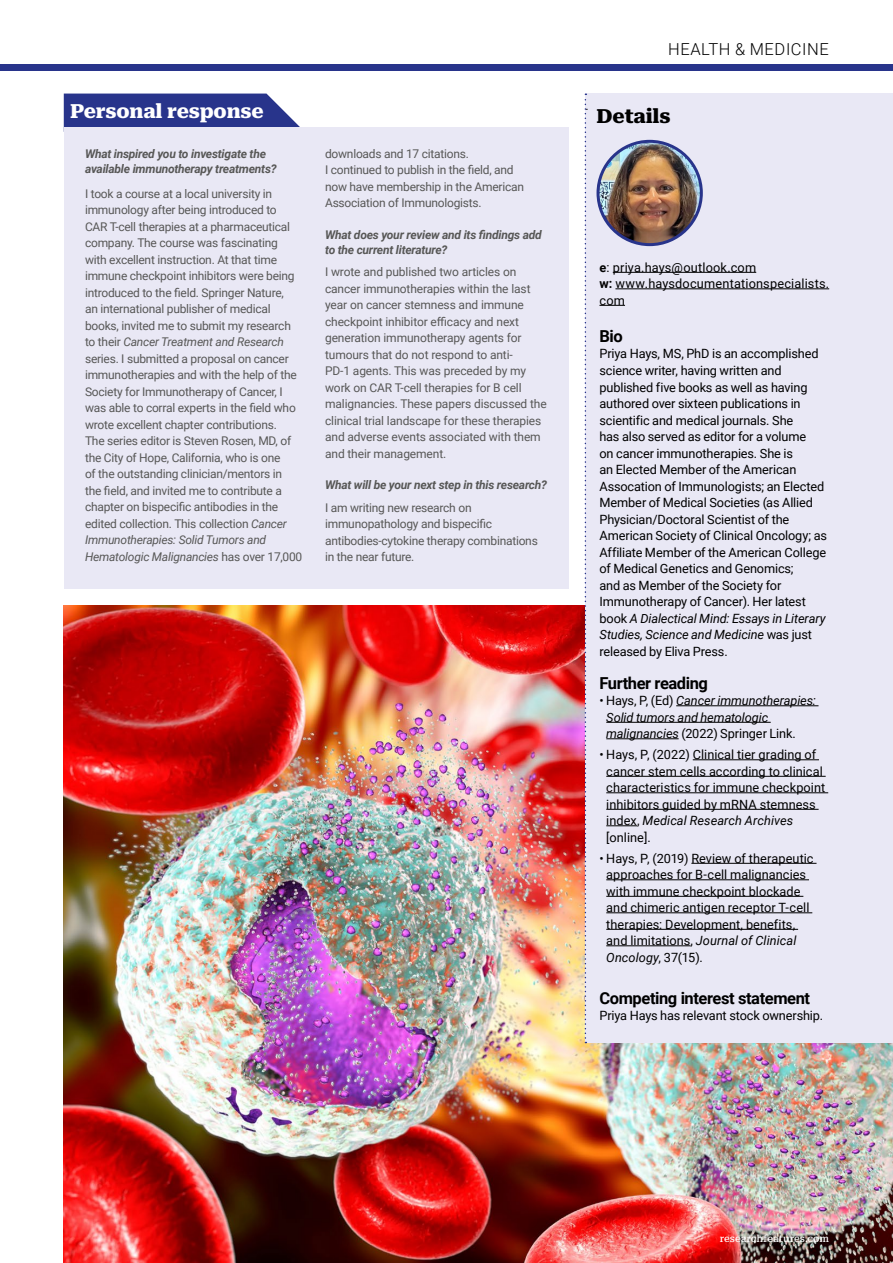
<style>
.page{position:relative;width:893px;height:1263px;background:#fff}
.page>*{position:absolute;margin:0;border:0;box-sizing:border-box;transform-origin:0 0}
.t1{font:800 19.5px "Roboto Serif";letter-spacing:-.01em;color:#fff}
.t2{font:800 19.5px "Roboto Serif";letter-spacing:-.01em;color:#000}
.Details_Sub_Head{font:700 16.5px "Roboto";letter-spacing:-.025em;color:#000}
.t3{font:300 16.5px "Roboto";letter-spacing:.035em;color:#000}
.Details{font:12.75px/16.5px "Roboto";letter-spacing:-.01em;color:#000}
.Details_References{font:12.75px/16.5px "Roboto";letter-spacing:.005em;color:#000}
.Details_References-2{font:italic 12.75px/16.5px "Roboto";letter-spacing:-.01em;color:#000}
.Details-2{font:12.75px/16.5px "Roboto";letter-spacing:.015em;color:#000}
.Personal_Response_Answer{font:12px/16.5px "Roboto";letter-spacing:-.02em;color:#575756}
.Personal_Response_Question{font:italic 700 12px/15px "Roboto";letter-spacing:-.02em;color:#575756}
.Body_Copy{font:12px "Roboto";color:#000}
.t4{font:500 9.75px "Roboto Serif";color:#fff}
.s1{font-style:italic}
.s2{font-weight:700}
.s3{font-style:normal}
</style>
<div class="page">
<img style="left:64px;top:605px;width:829px;height:658px">
<div style="left:585px;top:94px;width:308px;height:949px;background:#e9e8f5"></div>
<svg style="left:64px;top:94px;width:241px;height:34px;background:#404a98"></svg>
<div style="left:64px;top:128px;width:504px;height:461px;background:#e9e8f5"></div>
<hr style="left:676px;top:705px;width:142px;height:1px;background:#000">
<hr style="left:606px;top:722px;width:165px;height:1px;background:#000">
<hr style="left:606px;top:738px;width:73px;height:1px;background:#000">
<hr style="left:693px;top:759px;width:126px;height:1px;background:#000">
<hr style="left:606px;top:776px;width:220px;height:1px;background:#000">
<hr style="left:606px;top:792px;width:222px;height:1px;background:#000">
<hr style="left:606px;top:809px;width:213px;height:1px;background:#000">
<hr style="left:606px;top:825px;width:31px;height:1px;background:#000">
<hr style="left:691px;top:863px;width:125px;height:1px;background:#000">
<hr style="left:606px;top:879px;width:203px;height:1px;background:#000">
<hr style="left:606px;top:896px;width:197px;height:1px;background:#000">
<hr style="left:606px;top:912px;width:206px;height:1px;background:#000">
<hr style="left:606px;top:929px;width:192px;height:1px;background:#000">
<hr style="left:606px;top:945px;width:84px;height:1px;background:#000">
<img style="left:598px;top:141px;width:103px;height:104px;border-radius:52px">
<div style="left:596px;top:140px;width:107px;height:106px;border:3px solid #28348b;border-radius:50%"></div>
<hr style="left:613px;top:272px;width:143px;height:1px;background:#000">
<hr style="left:615px;top:288px;width:214px;height:1px;background:#000">
<svg style="left:599px;top:305px;width:26px;height:1px"></svg>
<svg style="left:585px;top:94px;width:1px;height:949px"></svg>
<div style="left:0;top:64px;width:893px;height:7px;background:#28348b"></div>
<p class="t1" style="left:70px;top:96px;width:195px">Personal response</p>
<p class="Personal_Response_Question" style="left:85px;top:146px;width:193px">What inspired you to investigate the available immunotherapy treatments?</p>
<p class="Personal_Response_Answer" style="left:85px;top:185px;width:219px">I took a course at a local university in immunology after being introduced to<br>CAR T-cell therapies at a pharmaceutical company. The course was fascinating with excellent instruction. At that time immune checkpoint inhibitors were being introduced to the field. Springer Nature,<br>an international publisher of medical books, invited me to submit my research to their <span class="s1">Cancer Treatment and Research </span>series. I submitted a proposal on cancer immunotherapies and with the help of the Society for Immunotherapy of Cancer, I was able to corral experts in the field who wrote excellent chapter contributions.<br>The series editor is Steven Rosen, MD, of the City of Hope, California, who is one<br>of the outstanding clinician/mentors in<br>the field, and invited me to contribute a chapter on bispecific antibodies in the edited collection. This collection <span class="s1">Cancer Immunotherapies: Solid Tumors and Hematologic Malignancies</span> has over 17,000</p>
<p class="Personal_Response_Answer" style="left:325px;top:145px;width:145px">downloads and 17 citations.</p>
<p class="Personal_Response_Answer" style="left:325px;top:161px;width:200px">I continued to publish in the field, and now have membership in the American<br>Association of Immunologists.</p>
<p class="Personal_Response_Question" style="left:325px;top:227px;width:218px">What does your review and its findings add to the current literature?</p>
<p class="Personal_Response_Answer" style="left:325px;top:263px;width:223px">I wrote and published two articles on cancer immunotherapies within the last year on cancer stemness and immune checkpoint inhibitor efficacy and next generation immunotherapy agents for tumours that do not respond to anti-<br>PD-1 agents. This was preceded by my work on CAR T-cell therapies for B cell malignancies. These papers discussed the clinical trial landscape for these therapies and adverse events associated with them and their management.</p>
<p class="Personal_Response_Question" style="left:325px;top:477px;width:223px">What will be your next step in this research?</p>
<p class="Personal_Response_Answer" style="left:325px;top:499px;width:214px">I am writing new research on immunopathology and bispecific antibodies-cytokine therapy combinations in the near future.</p>
<p class="t3" style="left:668px;top:38px;width:162px">HEALTH &amp; MEDICINE</p>
<p class="Body_Copy" style="left:585px;top:97px;width:5px">.</p>
<p class="t2" style="left:596px;top:100px;width:76px">Details</p>
<p class="Details-2" style="left:599px;top:258px;width:158px"><span class="s2">e</span>: priya.hays@outlook.com</p>
<p class="Details-2" style="left:599px;top:275px;width:231px"><span class="s2">w:</span> www.haysdocumentationspecialists. com</p>
<p class="Details_Sub_Head" style="left:599px;top:325px;width:25px">Bio</p>
<p class="Details" style="left:599px;top:345px;width:229px">Priya Hays, MS, PhD is an accomplished science writer, having written and published five books as well as having authored over sixteen publications in scientific and medical journals. She<br>has also served as editor for a volume<br>on cancer immunotherapies. She is<br>an Elected Member of the American Assocation of Immunologists; an Elected Member of Medical Societies (as Allied Physician/Doctoral Scientist of the American Society of Clinical Oncology; as Affiliate Member of the American College of Medical Genetics and Genomics;<br>and as Member of the Society for Immunotherapy of Cancer). Her latest book <span class="s1">A Dialectical Mind: Essays in Literary Studies, Science and Medicine</span> was just released by Eliva Press.</p>
<p class="Details_Sub_Head" style="left:599px;top:671px;width:110px">Further reading</p>
<p class="Details_References-2" style="left:606px;top:692px;width:211px;text-indent:-7px"><span class="s3">• Hays, P, (Ed)</span> Cancer immunotherapies:<br>Solid tumors and hematologic malignancies <span class="s3">(2022) Springer Link.</span></p>
<p class="Details_References" style="left:606px;top:746px;width:221px;text-indent:-7px">• Hays, P, (2022) Clinical tier grading of cancer stem cells according to clinical characteristics for immune checkpoint inhibitors guided by mRNA stemness index, <span class="s1">Medical Research Archives </span>[online].</p>
<p class="Details_References" style="left:606px;top:849px;width:209px;text-indent:-7px">• Hays, P, (2019) Review of therapeutic approaches for B-cell malignancies with immune checkpoint blockade and chimeric antigen receptor T-cell therapies: Development, benefits, and limitations, <span class="s1">Journal of Clinical Oncology</span>, 37(15).</p>
<p class="Details_Sub_Head" style="left:599px;top:986px;width:212px">Competing interest statement</p>
<p class="Details" style="left:599px;top:1007px;width:225px">Priya Hays has relevant stock ownership.</p>
<p class="t4" style="left:720px;top:1230px;width:111px">researchfeatures.com</p>
</div>
